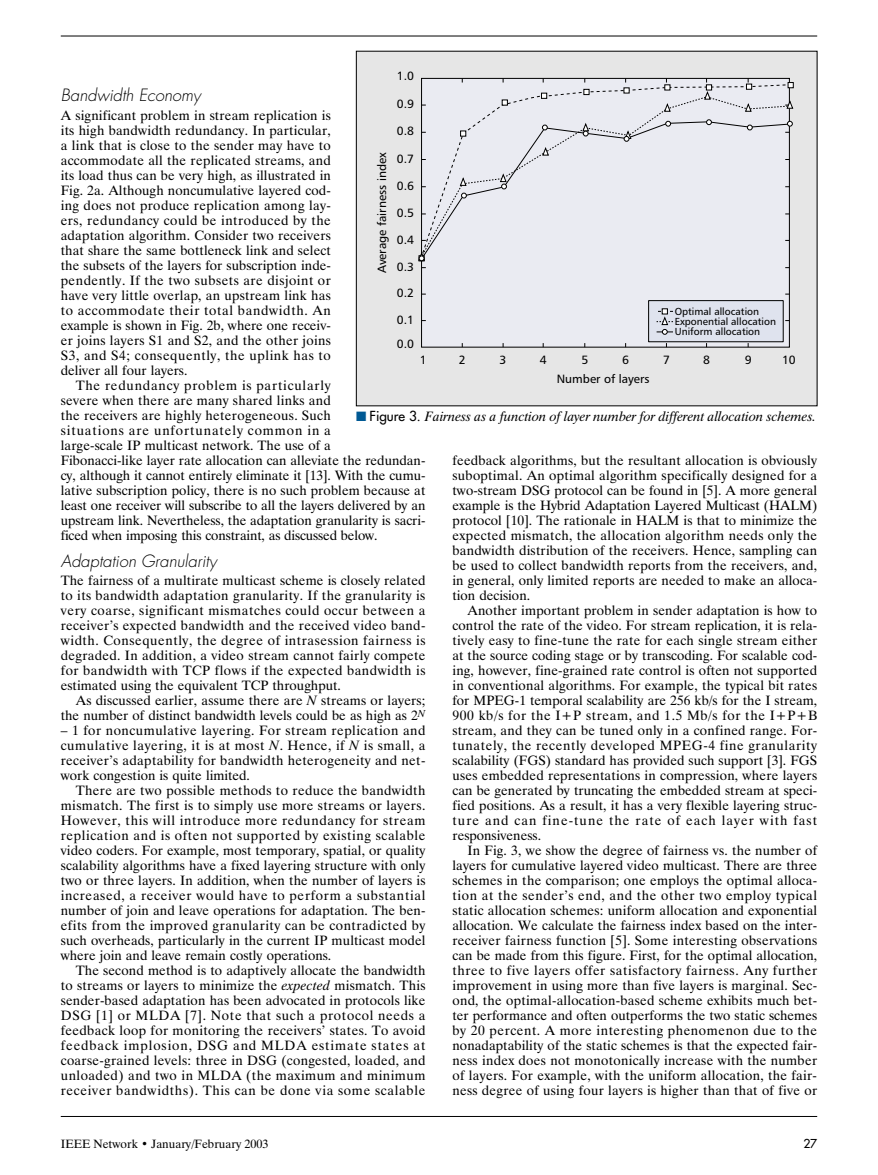
<style>
.page{position:relative;width:878px;height:1175px;background:#fff}
.page>*{position:absolute;margin:0;border:0;box-sizing:border-box;transform-origin:0 0}
.t1{font:italic 300 16.5px "Futura";color:#000}
.t2{font:13.5px/15px "Dutch 801 BT";letter-spacing:.005em;color:#000;text-align:justify}
.t3{font:italic 13.5px "Dutch 801 BT";color:#000}
.t4{font:12px "Humanist 777 BT Roman B";color:#000}
.t5{font:12px "Dutch 801 BT";color:#000}
.t6{font:12px "Futura";color:#000}
.t7{font:10.2px/10.2px "Humanist 777 BT Roman B";color:#000}
.s1{font-style:italic}
.s2{color:#005994}
.s3{font-family:"Futura";font-style:normal}
</style>
<div class="page">
<hr style="left:61px;top:36px;width:756px;height:1px;background:#000">
<hr style="left:61px;top:1116px;width:756px;height:1px;background:#000">
<div style="left:356px;top:51px;width:461px;height:355px;background:#e6e6e6"></div>
<div style="left:421px;top:78px;width:368px;height:269px;background:#eaebf2;border:1px solid #000"></div>
<svg style="left:421px;top:84px;width:367px;height:12px"></svg>
<svg style="left:421px;top:96px;width:370px;height:31px"></svg>
<svg style="left:421px;top:121px;width:369px;height:139px"></svg>
<div style="left:648px;top:300px;width:135px;height:42px;background:#dfe3ee;border:1px solid #000"></div>
<svg style="left:656px;top:308px;width:17px;height:27px"></svg>
<svg style="left:460px;top:131px;width:6px;height:5px"></svg>
<svg style="left:502px;top:100px;width:5px;height:5px"></svg>
<svg style="left:541px;top:93px;width:6px;height:6px"></svg>
<svg style="left:583px;top:89px;width:6px;height:6px"></svg>
<svg style="left:623px;top:78px;width:6px;height:15px"></svg>
<svg style="left:664px;top:78px;width:6px;height:12px"></svg>
<svg style="left:746px;top:78px;width:6px;height:12px"></svg>
<svg style="left:787px;top:82px;width:6px;height:6px"></svg>
<svg style="left:459px;top:176px;width:8px;height:10px"></svg>
<svg style="left:542px;top:146px;width:7px;height:10px"></svg>
<svg style="left:663px;top:102px;width:8px;height:10px"></svg>
<svg style="left:703px;top:78px;width:9px;height:22px"></svg>
<svg style="left:744px;top:102px;width:8px;height:10px"></svg>
<svg style="left:785px;top:99px;width:8px;height:10px"></svg>
<svg style="left:418px;top:251px;width:7px;height:10px"></svg>
<svg style="left:461px;top:193px;width:6px;height:5px"></svg>
<svg style="left:499px;top:173px;width:8px;height:16px"></svg>
<svg style="left:542px;top:125px;width:5px;height:5px"></svg>
<svg style="left:582px;top:122px;width:7px;height:14px"></svg>
<svg style="left:623px;top:130px;width:9px;height:12px"></svg>
<svg style="left:665px;top:121px;width:6px;height:5px"></svg>
<svg style="left:706px;top:119px;width:5px;height:6px"></svg>
<svg style="left:747px;top:125px;width:5px;height:5px"></svg>
<svg style="left:787px;top:121px;width:5px;height:5px"></svg>
<p class="t4" style="left:397px;top:72px;width:19px">1.0</p>
<p class="t1" style="left:61px;top:88px;width:141px">Bandwidth Economy</p>
<p class="t2" style="left:61px;top:109px;width:272px">A significant problem in stream replication is its high bandwidth redundancy. In particular, a link that is close to the sender may have to accommodate all the replicated streams, and its load thus can be very high, as illustrated in Fig. 2a. Although noncumulative layered cod&shy;ing does not produce replication among lay&shy;ers, redundancy could be introduced by the adaptation algorithm. Consider two receivers that share the same bottleneck link and select the subsets of the layers for subscription inde&shy;pendently. If the two subsets are disjoint or have very little overlap, an upstream link has to accommodate their total bandwidth. An example is shown in Fig. 2b, where one receiv&shy;er joins layers S1 and S2, and the other joins S3, and S4; consequently, the uplink has to deliver all four layers.</p>
<p class="t2" style="left:61px;top:379px;width:366px;text-align:left;text-indent:15px">The redundancy problem is particularly<br>severe when there are many shared links and<br>the receivers are highly heterogeneous. Such<br>situations are unfortunately common in a<br>large-scale IP multicast network. The use of a<br>Fibonacci-like layer rate allocation can alleviate the redundan&shy;cy, although it cannot entirely eliminate it [13]. With the cumu&shy;lative subscription policy, there is no such problem because at least one receiver will subscribe to all the layers delivered by an upstream link. Nevertheless, the adaptation granularity is sacri&shy;ficed when imposing this constraint, as discussed below.</p>
<p class="t1" style="left:61px;top:553px;width:157px">Adaptation Granularity</p>
<p class="t2" style="left:61px;top:574px;width:366px">The fairness of a multirate multicast scheme is closely related to its bandwidth adaptation granularity. If the granularity is very coarse, significant mismatches could occur between a receiver’s expected bandwidth and the received video band&shy;width. Consequently, the degree of intrasession fairness is degraded. In addition, a video stream cannot fairly compete for bandwidth with TCP flows if the expected bandwidth is estimated using the equivalent TCP throughput.</p>
<p class="t2" style="left:61px;top:694px;width:366px;text-align:right">As discussed earlier, assume there are <span class="s1">N</span> streams or layers; the number of distinct bandwidth levels could be as high as 2<sup>N</sup></p>
<p class="t2" style="left:61px;top:724px;width:366px">– 1 for noncumulative layering. For stream replication and cumulative layering, it is at most <span class="s1">N</span>. Hence, if <span class="s1">N</span> is small, a receiver’s adaptability for bandwidth heterogeneity and net&shy;work congestion is quite limited.</p>
<p class="t2" style="left:61px;top:784px;width:366px;text-indent:15px">There are two possible methods to reduce the bandwidth mismatch. The first is to simply use more streams or layers.<br>However, this will introduce more redundancy for stream replication and is often not supported by existing scalable video coders. For example, most temporary, spatial, or quality scalability algorithms have a fixed layering structure with only two or three layers. In addition, when the number of layers is increased, a receiver would have to perform a substantial number of join and leave operations for adaptation. The ben&shy;efits from the improved granularity can be contradicted by such overheads, particularly in the current IP multicast model where join and leave remain costly operations.</p>
<p class="t2" style="left:61px;top:964px;width:366px;text-indent:15px">The second method is to adaptively allocate the bandwidth to streams or layers to minimize the <span class="s1">expected</span> mismatch. This sender-based adaptation has been advocated in protocols like DSG [1] or MLDA [7]. Note that such a protocol needs a feedback loop for monitoring the receivers’ states. To avoid feedback implosion, DSG and MLDA estimate states at coarse-grained levels: three in DSG (congested, loaded, and unloaded) and two in MLDA (the maximum and minimum receiver bandwidths). This can be done via some scalable</p>
<p class="t4" style="left:397px;top:100px;width:19px">0.9</p>
<p class="t4" style="left:397px;top:127px;width:19px">0.8</p>
<p class="t4" style="left:377px;top:273px;width:122px;rotate:-90deg">Average fairness index</p>
<p class="t4" style="left:397px;top:154px;width:19px">0.7</p>
<p class="t4" style="left:397px;top:181px;width:19px">0.6</p>
<p class="t4" style="left:397px;top:209px;width:19px">0.5</p>
<p class="t4" style="left:397px;top:235px;width:19px">0.4</p>
<p class="t4" style="left:397px;top:262px;width:19px">0.3</p>
<p class="t4" style="left:397px;top:289px;width:19px">0.2</p>
<p class="t7" style="left:674px;top:307px;width:103px">Optimal allocation<br>Exponential allocation<br>Uniform allocation</p>
<p class="t4" style="left:397px;top:315px;width:19px">0.1</p>
<p class="t4" style="left:397px;top:339px;width:19px">0.0</p>
<p class="t4" style="left:499px;top:355px;width:8px">3</p>
<p class="t4" style="left:539px;top:355px;width:8px">4</p>
<p class="t4" style="left:581px;top:355px;width:8px">5</p>
<p class="t4" style="left:622px;top:355px;width:8px">6</p>
<p class="t4" style="left:663px;top:355px;width:8px">7</p>
<p class="t4" style="left:703px;top:355px;width:8px">8</p>
<p class="t4" style="left:744px;top:355px;width:8px">9</p>
<p class="t4" style="left:782px;top:355px;width:15px">10</p>
<p class="t4" style="left:419px;top:355px;width:8px">1</p>
<p class="t4" style="left:459px;top:355px;width:8px">2</p>
<p class="t4" style="left:556px;top:375px;width:94px">Number of layers</p>
<p class="t3" style="left:356px;top:411px;width:461px"><span class="s2">■</span> <span class="s3">Figure 3.</span> Fairness as a function of layer number for different allocation schemes.</p>
<p class="t2" style="left:452px;top:454px;width:366px">feedback algorithms, but the resultant allocation is obviously suboptimal. An optimal algorithm specifically designed for a two-stream DSG protocol can be found in [5]. A more general example is the Hybrid Adaptation Layered Multicast (HALM) protocol [10]. The rationale in HALM is that to minimize the expected mismatch, the allocation algorithm needs only the bandwidth distribution of the receivers. Hence, sampling can be used to collect bandwidth reports from the receivers, and, in general, only limited reports are needed to make an alloca&shy;tion decision.</p>
<p class="t2" style="left:452px;top:604px;width:366px;text-indent:15px">Another important problem in sender adaptation is how to control the rate of the video. For stream replication, it is rela&shy;tively easy to fine-tune the rate for each single stream either at the source coding stage or by transcoding. For scalable cod&shy;ing, however, fine-grained rate control is often not supported in conventional algorithms. For example, the typical bit rates for MPEG-1 temporal scalability are 256 kb/s for the I stream, 900 kb/s for the I+P stream, and 1.5 Mb/s for the I+P+B stream, and they can be tuned only in a confined range. For&shy;tunately, the recently developed MPEG-4 fine granularity scalability (FGS) standard has provided such support [3]. FGS uses embedded representations in compression, where layers can be generated by truncating the embedded stream at speci&shy;fied positions. As a result, it has a very flexible layering struc&shy;ture and can fine-tune the rate of each layer with fast responsiveness.</p>
<p class="t2" style="left:452px;top:844px;width:366px;text-indent:15px">In Fig. 3, we show the degree of fairness vs. the number of layers for cumulative layered video multicast. There are three schemes in the comparison; one employs the optimal alloca&shy;tion at the sender’s end, and the other two employ typical static allocation schemes: uniform allocation and exponential allocation. We calculate the fairness index based on the inter&shy;receiver fairness function [5]. Some interesting observations can be made from this figure. First, for the optimal allocation, three to five layers offer satisfactory fairness. Any further improvement in using more than five layers is marginal. Sec&shy;ond, the optimal-allocation-based scheme exhibits much bet&shy;ter performance and often outperforms the two static schemes by 20 percent. A more interesting phenomenon due to the nonadaptability of the static schemes is that the expected fair&shy;ness index does not monotonically increase with the number of layers. For example, with the uniform allocation, the fair&shy;ness degree of using four layers is higher than that of five or</p>
<p class="t5" style="left:61px;top:1139px;width:209px">IEEE Network • January/February 2003</p>
<p class="t6" style="left:803px;top:1137px;width:15px">27</p>
</div>
